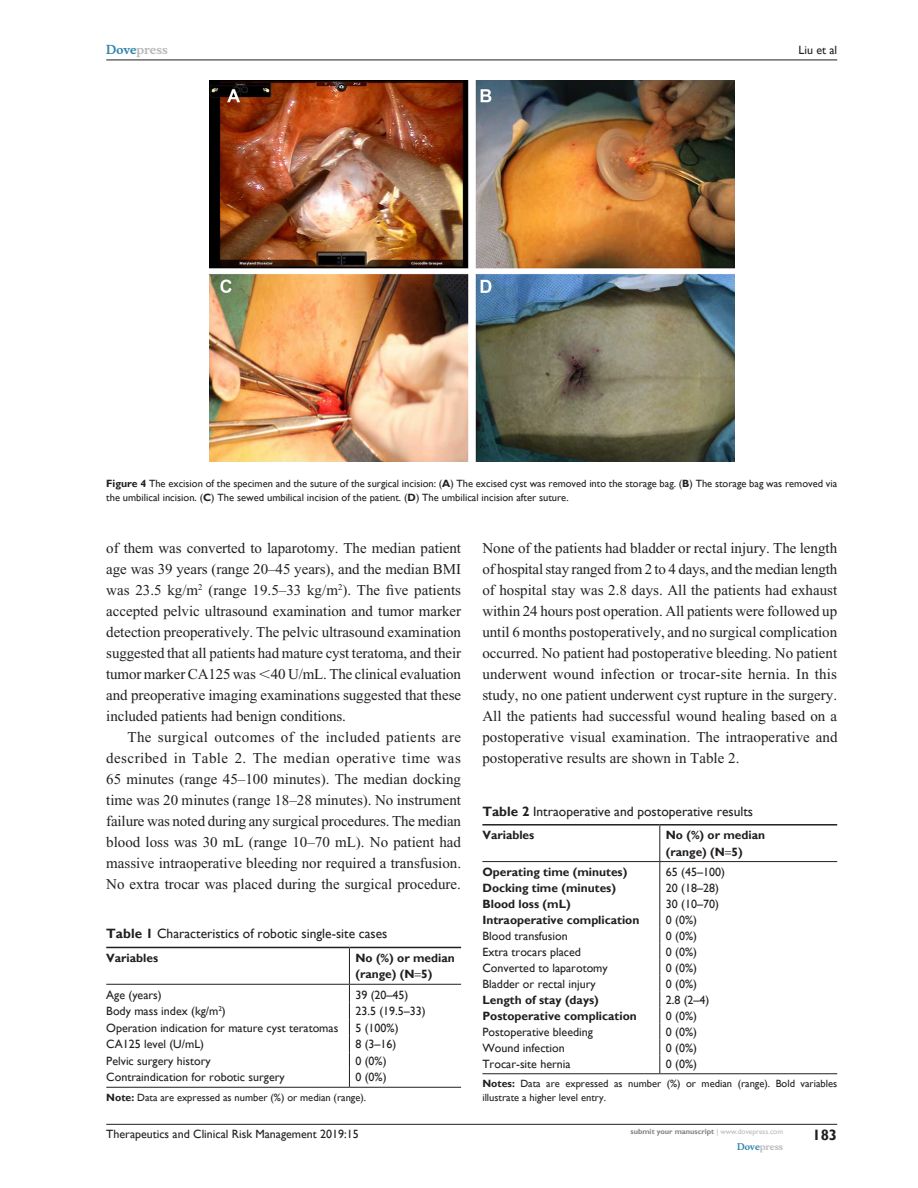
<style>
.page{position:relative;width:918px;height:1188px;background:#fff}
.page>*{position:absolute;margin:0;border:0;box-sizing:border-box;transform-origin:0 0}
.Tx{font:15px/21px "Times New Roman";color:#231f20;text-align:justify}
.TxF{font:15px/21px "Times New Roman";letter-spacing:-.005em;color:#231f20;text-align:justify}
.t1{font:700 15px "Gill Sans";color:#231f20}
.TN_TT{font:13.5px "Gill Sans";color:#231f20}
.TB{font:12px "Gill Sans";color:#231f20}
.TB-2{font:700 12px "Gill Sans";color:#231f20}
.TCH{font:700 12px/16.5px "Gill Sans";color:#231f20}
.t2{font:700 12px "Musee";color:#b8b9bc}
.FigC{font:10.5px/13.5px "Gill Sans";color:#231f20}
.TSNRI{font:10.5px/13.5px "Gill Sans";color:#231f20}
.t3{font:700 9px "Musee";color:#b8b9bc}
.t4{font:700 7.5px "Gill Sans";color:#808285}
.s1{color:#3485ae}
.s2{font-weight:700}
.s3{font-family:"Mathematical Pi One"}
.s4{font-weight:400;color:#b8b9bc}
</style>
<div class="page">
<hr style="left:106px;top:1124px;width:731px;height:1px;background:#231f20">
<hr style="left:106px;top:60px;width:731px;height:1px;background:#231f20">
<img style="left:209px;top:81px;width:525px;height:381px">
<hr style="left:349px;top:948px;width:1px;height:36px;background:#231f20">
<svg style="left:349px;top:985px;width:1px;height:102px"></svg>
<hr style="left:106px;top:947px;width:243px;height:1px;background:#231f20">
<hr style="left:349px;top:947px;width:112px;height:1px;background:#231f20">
<hr style="left:106px;top:984px;width:243px;height:1px;background:#231f20">
<hr style="left:349px;top:984px;width:112px;height:1px;background:#231f20">
<hr style="left:106px;top:1087px;width:243px;height:1px;background:#231f20">
<hr style="left:349px;top:1087px;width:112px;height:1px;background:#231f20">
<hr style="left:659px;top:826px;width:1px;height:35px;background:#231f20">
<svg style="left:659px;top:862px;width:1px;height:211px"></svg>
<hr style="left:482px;top:824px;width:178px;height:2px;background:#231f20">
<hr style="left:660px;top:824px;width:177px;height:2px;background:#231f20">
<hr style="left:482px;top:861px;width:178px;height:1px;background:#231f20">
<hr style="left:660px;top:861px;width:177px;height:1px;background:#231f20">
<hr style="left:482px;top:1073px;width:178px;height:1px;background:#231f20">
<hr style="left:660px;top:1073px;width:177px;height:1px;background:#231f20">
<p class="t2" style="left:106px;top:43px;width:63px"><span class="s1">Dove</span>press</p>
<p class="TB" style="left:799px;top:43px;width:40px">Liu et al</p>
<p class="FigC" style="left:106px;top:477px;width:732px"><span class="s2">Figure 4</span> The excision of the specimen and the suture of the surgical incision: (<span class="s2">A</span>) The excised cyst was removed into the storage bag. (<span class="s2">B</span>) The storage bag was removed via the umbilical incision. (<span class="s2">C</span>) The sewed umbilical incision of the patient. (<span class="s2">D</span>) The umbilical incision after suture.</p>
<p class="TxF" style="left:106px;top:537px;width:356px">of them was converted to laparotomy. The median patient age was 39 years (range 20–45 years), and the median BMI was 23.5 kg/m<sup>2</sup> (range 19.5–33 kg/m<sup>2</sup>). The five patients accepted pelvic ultrasound examination and tumor marker detection preoperatively. The pelvic ultrasound examination suggested that all patients had mature cyst teratoma, and their tumor marker CA125 was <span class="s3">,</span>40 U/mL. The clinical evaluation and preoperative imaging examinations suggested that these included patients had benign conditions.</p>
<p class="Tx" style="left:106px;top:726px;width:356px;text-indent:21px">The surgical outcomes of the included patients are described in Table 2. The median operative time was 65 minutes (range 45–100 minutes). The median docking time was 20 minutes (range 18–28 minutes). No instrument failure was noted during any surgical procedures. The median blood loss was 30 mL (range 10–70 mL). No patient had massive intraoperative bleeding nor required a transfusion.<br>No extra trocar was placed during the surgical procedure.</p>
<p class="TN_TT" style="left:106px;top:926px;width:283px"><span class="s2">Table 1</span> Characteristics of robotic single-site cases</p>
<p class="TCH" style="left:106px;top:950px;width:53px">Variables</p>
<p class="TCH" style="left:355px;top:950px;width:101px">No (%) or median (range) (N 5)</p>
<p class="TB" style="left:106px;top:988px;width:57px">Age (years)</p>
<p class="TB" style="left:355px;top:988px;width:55px">39 (20–45)</p>
<p class="TB" style="left:106px;top:1004px;width:121px">Body mass index (kg/m<sup>2</sup>)</p>
<p class="TB" style="left:355px;top:1004px;width:72px">23.5 (19.5–33)</p>
<p class="TB" style="left:106px;top:1021px;width:234px">Operation indication for mature cyst teratomas</p>
<p class="TB" style="left:355px;top:1021px;width:45px">5 (100%)</p>
<p class="TB" style="left:106px;top:1037px;width:99px">CA125 level (U/mL)</p>
<p class="TB" style="left:355px;top:1037px;width:43px">8 (3–16)</p>
<p class="TB" style="left:106px;top:1054px;width:106px">Pelvic surgery history</p>
<p class="TB" style="left:355px;top:1054px;width:33px">0 (0%)</p>
<p class="TB" style="left:106px;top:1070px;width:180px">Contraindication for robotic surgery</p>
<p class="TB" style="left:355px;top:1070px;width:33px">0 (0%)</p>
<p class="TSNRI" style="left:106px;top:1090px;width:261px"><span class="s2">Note:</span> Data are expressed as number (%) or median (range).</p>
<p class="Tx" style="left:482px;top:537px;width:357px">None of the patients had bladder or rectal injury. The length of hospital stay ranged from 2 to 4 days, and the median length of hospital stay was 2.8 days. All the patients had exhaust within 24 hours post operation. All patients were followed up until 6 months postoperatively, and no surgical complication occurred. No patient had postoperative bleeding. No patient underwent wound infection or trocar-site hernia. In this study, no one patient underwent cyst rupture in the surgery.<br>All the patients had successful wound healing based on a postoperative visual examination. The intraoperative and postoperative results are shown in Table 2.</p>
<p class="TN_TT" style="left:482px;top:803px;width:272px"><span class="s2">Table 2</span> Intraoperative and postoperative results</p>
<p class="TCH" style="left:482px;top:827px;width:53px">Variables</p>
<p class="TCH" style="left:666px;top:827px;width:101px">No (%) or median (range) (N 5)</p>
<p class="TB-2" style="left:482px;top:865px;width:147px">Operating time (minutes)</p>
<p class="TB" style="left:666px;top:865px;width:61px">65 (45–100)</p>
<p class="TB-2" style="left:482px;top:881px;width:135px">Docking time (minutes)</p>
<p class="TB" style="left:666px;top:881px;width:55px">20 (18–28)</p>
<p class="TB-2" style="left:482px;top:897px;width:90px">Blood loss (mL)</p>
<p class="TB" style="left:666px;top:897px;width:55px">30 (10–70)</p>
<p class="TB-2" style="left:482px;top:913px;width:159px">Intraoperative complication</p>
<p class="TB" style="left:666px;top:913px;width:33px">0 (0%)</p>
<p class="TB" style="left:482px;top:929px;width:87px">Blood transfusion</p>
<p class="TB" style="left:666px;top:929px;width:33px">0 (0%)</p>
<p class="TB" style="left:482px;top:945px;width:100px">Extra trocars placed</p>
<p class="TB" style="left:666px;top:945px;width:33px">0 (0%)</p>
<p class="TB" style="left:482px;top:961px;width:127px">Converted to laparotomy</p>
<p class="TB" style="left:666px;top:961px;width:33px">0 (0%)</p>
<p class="TB" style="left:482px;top:977px;width:115px">Bladder or rectal injury</p>
<p class="TB" style="left:666px;top:977px;width:33px">0 (0%)</p>
<p class="TB-2" style="left:482px;top:992px;width:118px">Length of stay (days)</p>
<p class="TB" style="left:666px;top:993px;width:45px">2.8 (2–4)</p>
<p class="TB-2" style="left:482px;top:1008px;width:156px">Postoperative complication</p>
<p class="TB" style="left:666px;top:1009px;width:33px">0 (0%)</p>
<p class="TB" style="left:482px;top:1025px;width:112px">Postoperative bleeding</p>
<p class="TB" style="left:666px;top:1025px;width:33px">0 (0%)</p>
<p class="TB" style="left:482px;top:1041px;width:84px">Wound infection</p>
<p class="TB" style="left:666px;top:1041px;width:33px">0 (0%)</p>
<p class="TB" style="left:482px;top:1057px;width:90px">Trocar-site hernia</p>
<p class="TB" style="left:666px;top:1057px;width:33px">0 (0%)</p>
<p class="TSNRI" style="left:482px;top:1077px;width:356px"><span class="s2">Notes:</span> Data are expressed as number (%) or median (range). Bold variables illustrate a higher level entry.</p>
<p class="TB" style="left:106px;top:1127px;width:254px">Therapeutics and Clinical Risk Management 2019:15</p>
<p class="t4" style="left:631px;top:1127px;width:154px">submit your manuscript <span class="s4">| www.dovepress.com</span></p>
<p class="t3" style="left:737px;top:1141px;width:48px"><span class="s1">Dove</span>press</p>
<p class="t1" style="left:812px;top:1126px;width:26px">183</p>
</div>
